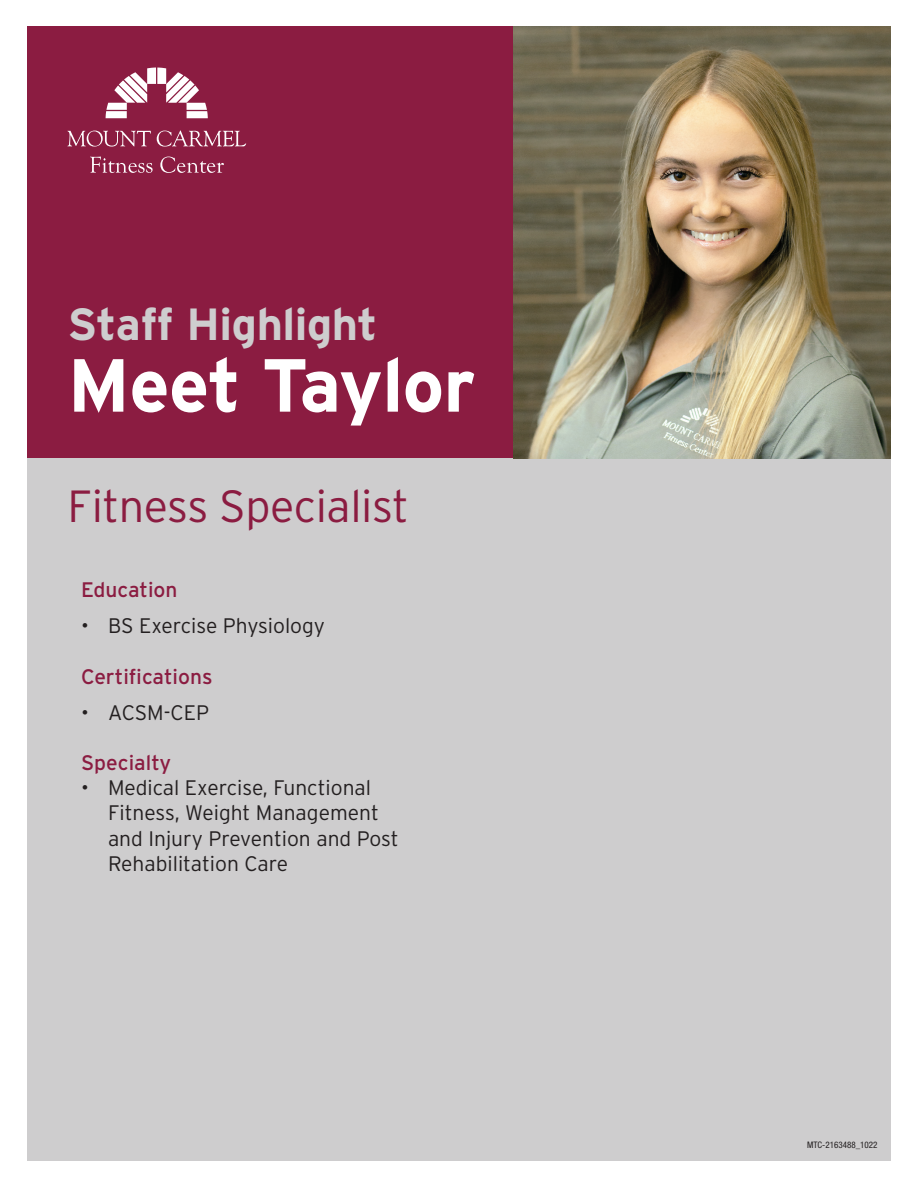
<style>
.page{position:relative;width:918px;height:1188px;background:#fff}
.page>*{position:absolute;margin:0;border:0;box-sizing:border-box;transform-origin:0 0}
.t1{font:700 75px "Interstate";letter-spacing:-.01em;color:#fff}
.t2{font:300 45px "Interstate";letter-spacing:-.01em;color:#8b1c41}
.t3{font:700 45px "Interstate";letter-spacing:-.01em;color:#cecdce}
.t4{font:300 21px/25.2px "Interstate";color:#231f20}
.t5{font:21px "Interstate";color:#8b1c41}
.t6{font:condensed 9px "Helvetica Neue";color:#231f20}
</style>
<div class="page">
<div style="left:27px;top:26px;width:864px;height:1135px;background:#cecdce"></div>
<div style="left:27px;top:26px;width:864px;height:432px;background:#8b1c41"></div>
<img style="left:513px;top:26px;width:378px;height:432px">
<svg style="left:106px;top:68px;width:102px;height:50px"></svg>
<svg style="left:68px;top:131px;width:83px;height:16px"></svg>
<svg style="left:157px;top:130px;width:89px;height:17px"></svg>
<svg style="left:90px;top:157px;width:63px;height:16px"></svg>
<svg style="left:160px;top:157px;width:64px;height:16px"></svg>
<h2 class="t3" style="left:68px;top:297px;width:311px">Staff Highlight</h2>
<h1 class="t1" style="left:68px;top:340px;width:410px">Meet Taylor</h1>
<h2 class="t2" style="left:68px;top:479px;width:343px">Fitness Specialist</h2>
<p class="t5" style="left:81px;top:577px;width:98px">Education</p>
<p class="t4" style="left:81px;top:613px;width:246px">• BS Exercise Physiology</p>
<p class="t5" style="left:81px;top:664px;width:133px">Certifications</p>
<p class="t4" style="left:81px;top:700px;width:130px">• ACSM-CEP</p>
<p class="t5" style="left:81px;top:750px;width:92px">Specialty</p>
<p class="t4" style="left:108px;top:775px;width:292px;text-indent:-27px">• Medical Exercise, Functional<br>Fitness, Weight Management and Injury Prevention and Post<br>Rehabilitation Care</p>
<p class="t6" style="left:807px;top:1139px;width:72px">MTC-2163488_1022</p>
</div>
